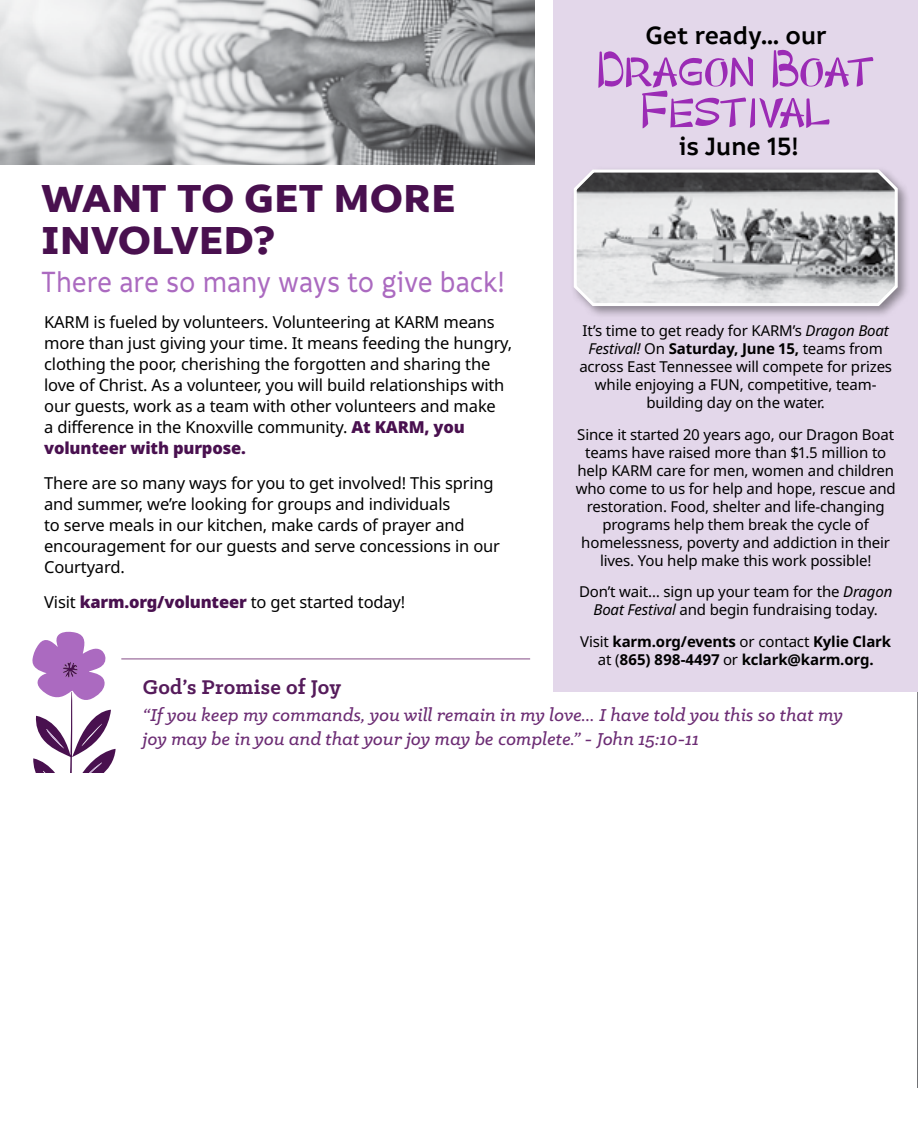
<style>
.page{position:relative;width:918px;height:1148px;background:#fff}
.page>*{position:absolute;margin:0;border:0;box-sizing:border-box;transform-origin:0 0}
.t1{font:48px/40.5px "Bang Bang";letter-spacing:.01em;color:#9b2bb5;text-align:center;scale:1.2 1}
.t2{font:700 42px/42px "Informative";letter-spacing:-.005em;color:#49104f;scale:1.1 1}
.t3{font:500 31.5px "Informative";letter-spacing:-.005em;color:#ab6ac0;scale:.9 1}
.t4{font:600 27px "Informative";color:#000}
.t5{font:700 22.5px "Klinic Slab";letter-spacing:.01em;color:#551b5b}
.t6{font:italic 500 19.5px/23.4px "Klinic Slab";letter-spacing:.01em;color:#6c2c74}
.t7{font:16.5px/21px "Noto Sans";letter-spacing:-.01em;color:#000}
.t8{font:15px/18px "Noto Sans";letter-spacing:-.01em;color:#000;text-align:center}
.t9{font:700 15px/18px "Noto Sans";letter-spacing:-.01em;color:#000;text-align:center}
.s1{font-weight:900;color:#49104f}
.s2{font-style:italic}
.s3{font-weight:700}
.s4{font-weight:400}
</style>
<div class="page">
<img style="left:917px;top:692px;width:1px;height:395px">
<svg style="left:32px;top:631px;width:84px;height:141px"></svg>
<img style="left:0;top:0;width:535px;height:165px">
<div style="left:554px;top:0;width:364px;height:692px;background:#e3d7ea"></div>
<hr style="left:121px;top:658px;width:409px;height:1px;background:#925f93">
<div style="left:571px;top:166px;width:340px;height:153px;background:#000;opacity:.4"></div>
<svg style="left:572px;top:167px;width:327px;height:140px"></svg>
<h2 class="t2" style="left:41px;top:179px;width:378px">WANT TO GET MORE<br>INVOLVED?</h2>
<h3 class="t3" style="left:41px;top:265px;width:517px">There are so many ways to give back!</h3>
<p class="t7" style="left:44px;top:312px;width:470px">KARM is fueled by volunteers. Volunteering at KARM means more than just giving your time. It means feeding the hungry, clothing the poor, cherishing the forgotten and sharing the love of Christ. As a volunteer, you will build relationships with our guests, work as a team with other volunteers and make<br>a difference in the Knoxville community. <span class="s1">At KARM, you volunteer with purpose.</span></p>
<p class="t7" style="left:44px;top:473px;width:457px">There are so many ways for you to get involved! This spring and summer, we’re looking for groups and individuals<br>to serve meals in our kitchen, make cards of prayer and encouragement for our guests and serve concessions in our Courtyard.</p>
<p class="t7" style="left:44px;top:591px;width:363px">Visit <span class="s1">karm.org/volunteer</span> to get started today!</p>
<h3 class="t4" style="left:646px;top:20px;width:182px">Get ready… our</h3>
<h1 class="t1" style="left:597px;top:47px;width:232px">Dragon Boat<br>Festival</h1>
<h3 class="t4" style="left:679px;top:131px;width:121px">is June 15!</h3>
<p class="t8" style="left:579px;top:322px;width:314px">It’s time to get ready for KARM’s <span class="s2">Dragon Boat Festival!</span> On <span class="s3">Saturday, June 15,</span> teams from across East Tennessee will compete for prizes while enjoying a FUN, competitive, team&shy;building day on the water.</p>
<p class="t8" style="left:576px;top:425px;width:322px">Since it started 20 years ago, our Dragon Boat teams have raised more than $1.5 million to help KARM care for men, women and children who come to us for help and hope, rescue and restoration. Food, shelter and life-changing programs help them break the cycle of homelessness, poverty and addiction in their lives. You help make this work possible!</p>
<p class="t8" style="left:579px;top:583px;width:315px">Don’t wait… sign up your team for the <span class="s2">Dragon<br>Boat Festival</span> and begin fundraising today.</p>
<p class="t9" style="left:580px;top:632px;width:313px"><span class="s4">Visit</span> karm.org/events <span class="s4">or contact</span> Kylie Clark <span class="s4">at (</span>865) 898-4497 <span class="s4">or</span> kclark@karm.org.</p>
<h3 class="t5" style="left:143px;top:672px;width:200px">God’s Promise of Joy</h3>
<p class="t6" style="left:143px;top:703px;width:702px">“If you keep my commands, you will remain in my love... I have told you this so that my joy may be in you and that your joy may be complete.” - John 15:10-11</p>
</div>
